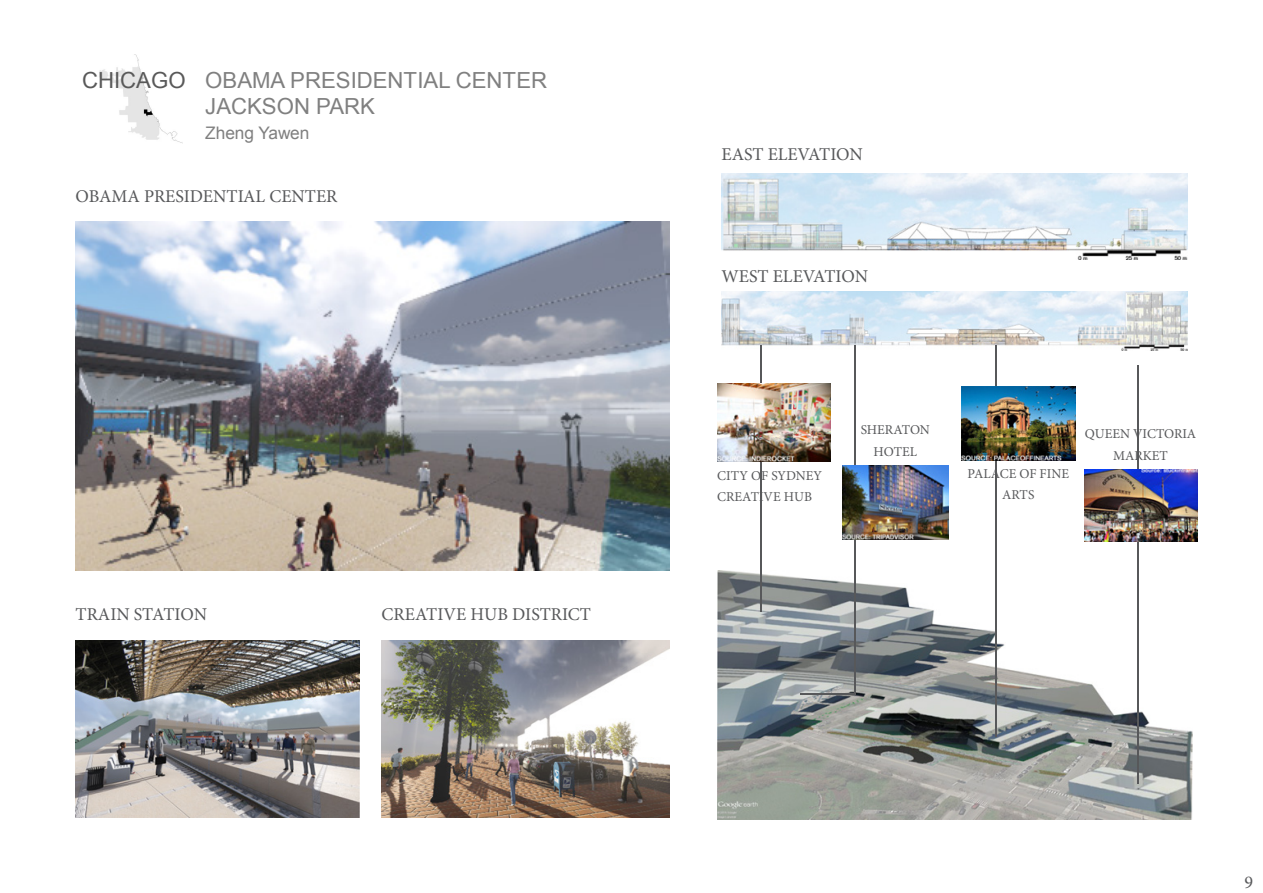
<style>
.page{position:relative;width:1263px;height:893px;background:#fff}
.page>*{position:absolute;margin:0;border:0;box-sizing:border-box;transform-origin:0 0}
.t1{font:22.2px/26.5px "Arial";color:#808080}
.t2{font:18px "Minion Pro";color:#57585a}
.t3{font:17.25px "Arial";color:#808080}
.t4{font:13.5px/21.6px "Minion Pro";color:#57585a;text-align:center}
.s1{color:#595959}
</style>
<div class="page">
<img style="left:99px;top:54px;width:84px;height:90px">
<img style="left:76px;top:221px;width:593px;height:349px">
<img style="left:76px;top:640px;width:284px;height:177px">
<img style="left:382px;top:641px;width:287px;height:176px">
<img style="left:721px;top:173px;width:466px;height:87px">
<img style="left:721px;top:292px;width:466px;height:59px">
<img style="left:717px;top:570px;width:475px;height:250px">
<hr style="left:760px;top:345px;width:2px;height:267px;background:#57585a">
<hr style="left:854px;top:345px;width:2px;height:348px;background:#57585a">
<hr style="left:996px;top:345px;width:1px;height:392px;background:#57585a">
<hr style="left:1137px;top:365px;width:1px;height:418px;background:#57585a">
<img style="left:717px;top:384px;width:114px;height:77px">
<img style="left:843px;top:466px;width:105px;height:74px">
<img style="left:961px;top:386px;width:114px;height:74px">
<img style="left:1085px;top:470px;width:112px;height:71px">
<hr style="left:801px;top:693px;width:55px;height:2px;background:#57585a">
<p class="t1" style="left:205px;top:67px;width:343px;text-indent:-123px"><span class="s1">CHICAGO</span> OBAMA PRESIDENTIAL CENTER<br>JACKSON PARK</p>
<p class="t3" style="left:205px;top:121px;width:106px">Zheng Yawen</p>
<p class="t2" style="left:76px;top:184px;width:263px">OBAMA PRESIDENTIAL CENTER</p>
<p class="t2" style="left:76px;top:602px;width:133px">TRAIN STATION</p>
<p class="t2" style="left:382px;top:602px;width:211px">CREATIVE HUB DISTRICT</p>
<p class="t2" style="left:721px;top:142px;width:143px">EAST ELEVATION</p>
<p class="t2" style="left:721px;top:265px;width:148px">WEST ELEVATION</p>
<p class="t4" style="left:717px;top:465px;width:106px">CITY OF SYDNEY</p>
<p class="t4" style="left:717px;top:486px;width:96px">CREATIVE HUB</p>
<p class="t4" style="left:861px;top:419px;width:71px">SHERATON</p>
<p class="t4" style="left:874px;top:441px;width:45px">HOTEL</p>
<p class="t4" style="left:968px;top:463px;width:103px">PALACE OF FINE<br>ARTS</p>
<p class="t4" style="left:1085px;top:423px;width:113px">QUEEN VICTORIA</p>
<p class="t4" style="left:1113px;top:445px;width:56px">MARKET</p>
<p class="t2" style="left:1244px;top:870px;width:10px">9</p>
</div>
